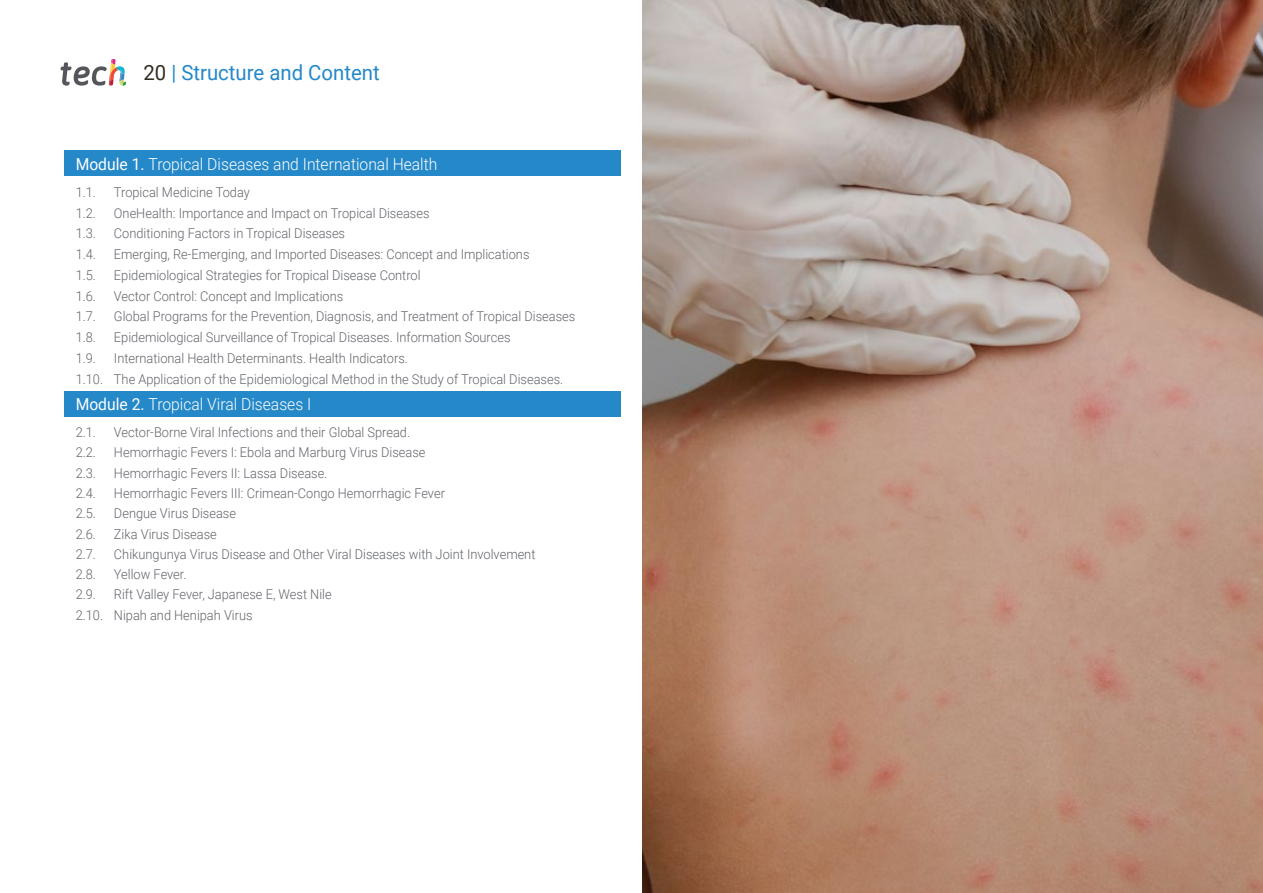
<style>
.page{position:relative;width:1263px;height:893px;background:#fff}
.page>*{position:absolute;margin:0;border:0;box-sizing:border-box;transform-origin:0 0}
.t1{font:21px "Roboto";color:#2488c9}
.t2{font:300 16.5px "Roboto";color:#fff;scale:.95 1}
.t3{font:300 13.5px/20.7px "Roboto";color:#61646a;scale:.95 1}
.s1{color:#312e20}
.s2{font-weight:400}
</style>
<div class="page">
<img style="left:642px;top:0;width:621px;height:893px">
<div style="left:65px;top:151px;width:556px;height:25px;background:#2488c9"></div>
<div style="left:65px;top:392px;width:556px;height:25px;background:#2488c9"></div>
<svg style="left:61px;top:59px;width:65px;height:27px"></svg>
<h1 class="t1" style="left:144px;top:57px;width:238px"><span class="s1">20</span> | Structure and Content</h1>
<p class="t2" style="left:76px;top:152px;width:382px"><span class="s2">Module 1.</span> Tropical Diseases and International Health</p>
<p class="t3" style="left:76px;top:181px;width:23px">1.1.</p>
<p class="t3" style="left:114px;top:181px;width:145px">Tropical Medicine Today</p>
<p class="t3" style="left:76px;top:202px;width:23px">1.2.</p>
<p class="t3" style="left:114px;top:202px;width:334px">OneHealth: Importance and Impact on Tropical Diseases</p>
<p class="t3" style="left:76px;top:223px;width:23px">1.3.</p>
<p class="t3" style="left:114px;top:223px;width:245px">Conditioning Factors in Tropical Diseases</p>
<p class="t3" style="left:76px;top:243px;width:23px">1.4.</p>
<p class="t3" style="left:114px;top:243px;width:439px">Emerging, Re-Emerging, and Imported Diseases: Concept and Implications</p>
<p class="t3" style="left:76px;top:264px;width:23px">1.5.</p>
<p class="t3" style="left:114px;top:264px;width:324px">Epidemiological Strategies for Tropical Disease Control</p>
<p class="t3" style="left:76px;top:285px;width:23px">1.6.</p>
<p class="t3" style="left:114px;top:285px;width:243px">Vector Control: Concept and Implications</p>
<p class="t3" style="left:76px;top:306px;width:23px">1.7.</p>
<p class="t3" style="left:114px;top:306px;width:487px">Global Programs for the Prevention, Diagnosis, and Treatment of Tropical Diseases</p>
<p class="t3" style="left:76px;top:326px;width:23px">1.8.</p>
<p class="t3" style="left:114px;top:326px;width:419px">Epidemiological Surveillance of Tropical Diseases. Information Sources</p>
<p class="t3" style="left:76px;top:347px;width:23px">1.9.</p>
<p class="t3" style="left:76px;top:347px;width:515px;text-indent:38px">International Health Determinants. Health Indicators.<br>1.10. The Application of the Epidemiological Method in the Study of Tropical Diseases.</p>
<p class="t2" style="left:76px;top:393px;width:250px"><span class="s2">Module 2.</span> Tropical Viral Diseases I</p>
<p class="t3" style="left:76px;top:421px;width:23px">2.1.</p>
<p class="t3" style="left:114px;top:421px;width:313px">Vector-Borne Viral Infections and their Global Spread.</p>
<p class="t3" style="left:76px;top:442px;width:23px">2.2.</p>
<p class="t3" style="left:114px;top:442px;width:329px">Hemorrhagic Fevers I: Ebola and Marburg Virus Disease</p>
<p class="t3" style="left:76px;top:462px;width:23px">2.3.</p>
<p class="t3" style="left:114px;top:462px;width:226px">Hemorrhagic Fevers II: Lassa Disease.</p>
<p class="t3" style="left:76px;top:482px;width:23px">2.4.</p>
<p class="t3" style="left:114px;top:482px;width:350px">Hemorrhagic Fevers III: Crimean-Congo Hemorrhagic Fever</p>
<p class="t3" style="left:76px;top:503px;width:23px">2.5.</p>
<p class="t3" style="left:114px;top:503px;width:130px">Dengue Virus Disease</p>
<p class="t3" style="left:76px;top:523px;width:23px">2.6.</p>
<p class="t3" style="left:114px;top:523px;width:110px">Zika Virus Disease</p>
<p class="t3" style="left:76px;top:543px;width:23px">2.7.</p>
<p class="t3" style="left:114px;top:543px;width:445px">Chikungunya Virus Disease and Other Viral Diseases with Joint Involvement</p>
<p class="t3" style="left:76px;top:563px;width:23px">2.8.</p>
<p class="t3" style="left:114px;top:563px;width:78px">Yellow Fever.</p>
<p class="t3" style="left:76px;top:584px;width:23px">2.9.</p>
<p class="t3" style="left:76px;top:584px;width:271px;line-height:20.2px;text-indent:38px">Rift Valley Fever, Japanese E, West Nile<br>2.10. Nipah and Henipah Virus</p>
</div>
